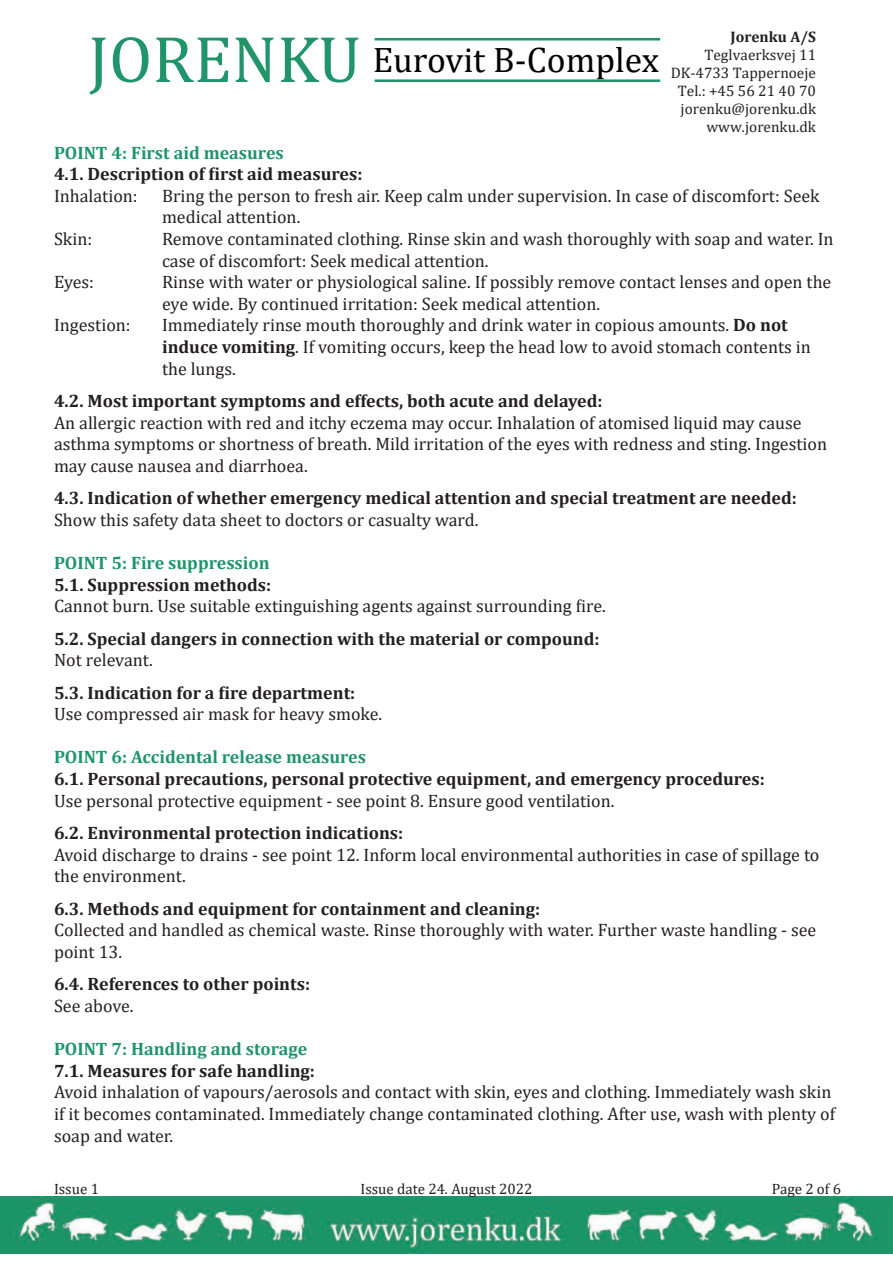
<style>
.page{position:relative;width:893px;height:1263px;background:#fff}
.page>*{position:absolute;margin:0;border:0;box-sizing:border-box;transform-origin:0 0}
.t1{font:35.55px "Cambria";color:#000001}
.t2{font:18px/21.6px "Cambria";color:#231f20}
.t3{font:700 18px "Cambria";color:#231f20}
.t4{font:700 18px "Cambria";color:#1d9569}
.t5{font:15.3px/18px "Cambria";color:#231f20;text-align:right}
.t6{font:700 15.3px "Cambria";color:#231f20}
.t7{font:15px "Cambria";color:#231f20}
.s1{font-size:66.45px;color:#1f9569}
.s2{font-weight:700}
</style>
<div class="page">
<img style="left:0;top:1196px;width:893px;height:58px">
<hr style="left:375px;top:38px;width:285px;height:3px;background:#1f9569">
<hr style="left:375px;top:79px;width:285px;height:3px;background:#1f9569">
<h1 class="t1" style="left:89px;top:39px;width:572px"><span class="s1">JORENKU</span> Eurovit B-Complex</h1>
<p class="t6" style="left:730px;top:26px;width:87px">Jorenku A/S</p>
<p class="t5" style="left:671px;top:46px;width:147px">Teglvaerksvej 11<br>DK-4733 Tappernoeje<br>Tel.: +45 56 21 40 70 jorenku@jorenku.dk www.jorenku.dk</p>
<p class="t4" style="left:54px;top:140px;width:231px">POINT 4: First aid measures</p>
<p class="t3" style="left:54px;top:161px;width:310px">4.1. Description of first aid measures:</p>
<p class="t2" style="left:54px;top:185px;width:85px">Inhalation:</p>
<p class="t2" style="left:162px;top:185px;width:659px">Bring the person to fresh air. Keep calm under supervision. In case of discomfort: Seek medical attention.</p>
<p class="t2" style="left:54px;top:228px;width:40px">Skin:</p>
<p class="t2" style="left:162px;top:228px;width:673px">Remove contaminated clothing. Rinse skin and wash thoroughly with soap and water. In case of discomfort: Seek medical attention.</p>
<p class="t2" style="left:54px;top:271px;width:41px">Eyes:</p>
<p class="t2" style="left:162px;top:271px;width:671px">Rinse with water or physiological saline. If possibly remove contact lenses and open the eye wide. By continued irritation: Seek medical attention.</p>
<p class="t2" style="left:54px;top:314px;width:78px">Ingestion:</p>
<p class="t2" style="left:162px;top:314px;width:650px">Immediately rinse mouth thoroughly and drink water in copious amounts. <span class="s2">Do not induce vomiting</span>. If vomiting occurs, keep the head low to avoid stomach contents in the lungs.</p>
<p class="t3" style="left:54px;top:388px;width:550px">4.2. Most important symptoms and effects, both acute and delayed:</p>
<p class="t2" style="left:54px;top:412px;width:775px">An allergic reaction with red and itchy eczema may occur. Inhalation of atomised liquid may cause asthma symptoms or shortness of breath. Mild irritation of the eyes with redness and sting. Ingestion may cause nausea and diarrhoea.</p>
<p class="t3" style="left:54px;top:485px;width:744px">4.3. Indication of whether emergency medical attention and special treatment are needed:</p>
<p class="t2" style="left:54px;top:509px;width:426px">Show this safety data sheet to doctors or casualty ward.</p>
<p class="t4" style="left:54px;top:550px;width:217px">POINT 5: Fire suppression</p>
<p class="t3" style="left:54px;top:572px;width:219px">5.1. Suppression methods:</p>
<p class="t2" style="left:54px;top:595px;width:553px">Cannot burn. Use suitable extinguishing agents against surrounding fire.</p>
<p class="t3" style="left:54px;top:626px;width:547px">5.2. Special dangers in connection with the material or compound:</p>
<p class="t2" style="left:54px;top:649px;width:100px">Not relevant.</p>
<p class="t3" style="left:54px;top:680px;width:303px">5.3. Indication for a fire department:</p>
<p class="t2" style="left:54px;top:703px;width:330px">Use compressed air mask for heavy smoke.</p>
<p class="t4" style="left:54px;top:745px;width:314px">POINT 6: Accidental release measures</p>
<p class="t3" style="left:54px;top:766px;width:712px">6.1. Personal precautions, personal protective equipment, and emergency procedures:</p>
<p class="t2" style="left:54px;top:790px;width:562px">Use personal protective equipment - see point 8. Ensure good ventilation.</p>
<p class="t3" style="left:54px;top:820px;width:351px">6.2. Environmental protection indications:</p>
<p class="t2" style="left:54px;top:844px;width:767px">Avoid discharge to drains - see point 12. Inform local environmental authorities in case of spillage to the environment.</p>
<p class="t3" style="left:54px;top:896px;width:488px">6.3. Methods and equipment for containment and cleaning:</p>
<p class="t2" style="left:54px;top:919px;width:764px">Collected and handled as chemical waste. Rinse thoroughly with water. Further waste handling - see point 13.</p>
<p class="t3" style="left:54px;top:971px;width:258px">6.4. References to other points:</p>
<p class="t2" style="left:54px;top:995px;width:81px">See above.</p>
<p class="t4" style="left:54px;top:1036px;width:255px">POINT 7: Handling and storage</p>
<p class="t3" style="left:54px;top:1058px;width:262px">7.1. Measures for safe handling:</p>
<p class="t2" style="left:54px;top:1081px;width:783px">Avoid inhalation of vapours/aerosols and contact with skin, eyes and clothing. Immediately wash skin if it becomes contaminated. Immediately change contaminated clothing. After use, wash with plenty of soap and water.</p>
<p class="t7" style="left:54px;top:1180px;width:46px">Issue 1</p>
<p class="t7" style="left:360px;top:1180px;width:174px">Issue date 24. August 2022</p>
<p class="t7" style="left:772px;top:1180px;width:71px">Page 2 of 6</p>
</div>
